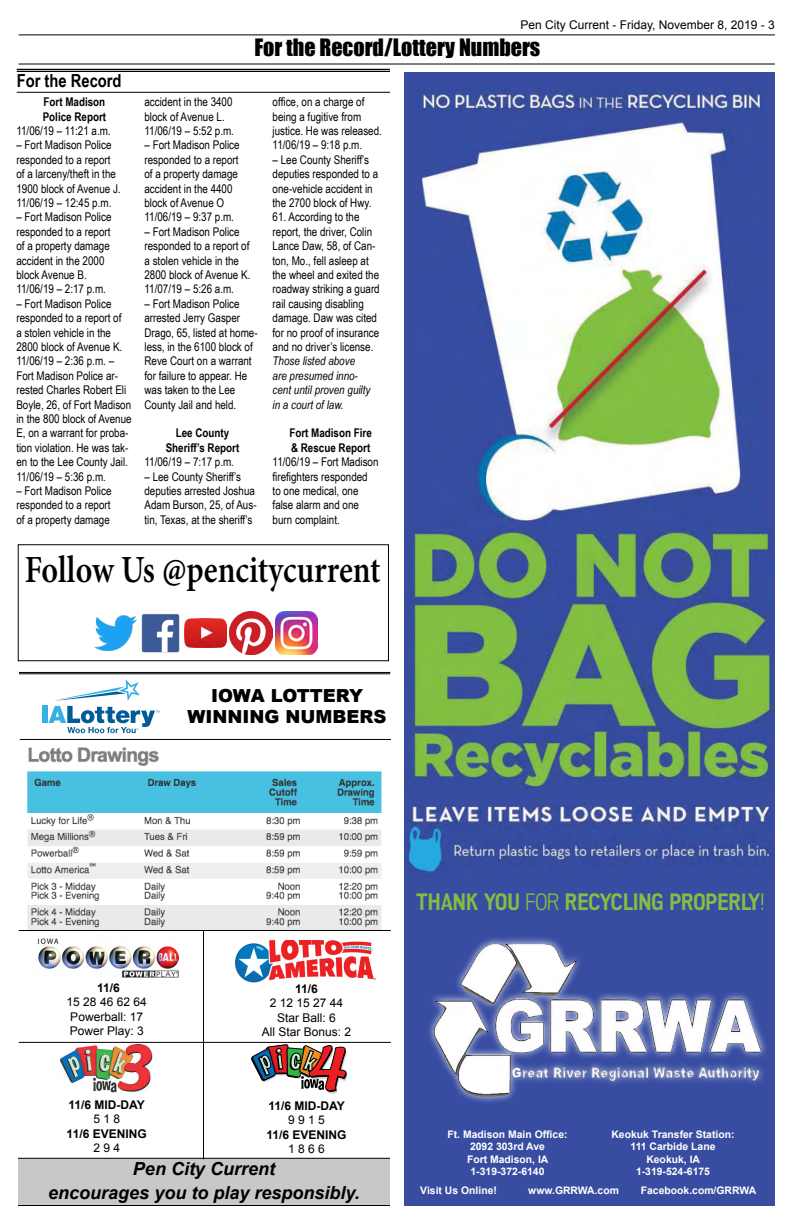
<style>
.page{position:relative;width:792px;height:1224px;background:#fff}
.page>*{position:absolute;margin:0;border:0;box-sizing:border-box;transform-origin:0 0}
.t1{font:600 38.4px "Minion Pro";letter-spacing:-.005em;color:#000;scale:.83 1}
.t2{font:700 23.6px "Akazan";color:#83be42}
.t3{font:22px "Impact";color:#000}
.t4{font:italic 700 18px/24px "Arial";color:#000;text-align:center}
.t5{font:900 18px/21.6px "Arial";color:#000;text-align:center}
.t6{font:700 18px "Arial Narrow";color:#000}
.t7{font:12px/14.4px "Arial Narrow";color:#000}
.t8{font:12px/14.4px "Arial";color:#000;text-align:center}
.t9{font:700 12px/14.4px "Arial Narrow";color:#000}
.t10{font:italic 12px/14.4px "Arial Narrow";color:#000}
.t11{font:700 12px "Arial";color:#000}
.t12{font:700 10.4px/12.5px "Arial";color:#fff;text-align:center}
.s1{font-family:"Akazan Bk";font-weight:400}
</style>
<div class="page">
<hr style="left:19px;top:34px;width:756px;height:1px;background:#000">
<hr style="left:19px;top:64px;width:756px;height:1px;background:#000">
<div style="left:404px;top:72px;width:371px;height:1134px;background:#384da1"></div>
<div style="left:426px;top:936px;width:343px;height:169px;background:#fff;opacity:.75"></div>
<img style="left:460px;top:943px;width:212px;height:110px">
<img style="left:420px;top:89px;width:341px;height:23px">
<img style="left:422px;top:122px;width:320px;height:400px">
<img style="left:406px;top:528px;width:369px;height:262px">
<img style="left:408px;top:805px;width:362px;height:71px">
<img style="left:235px;top:940px;width:141px;height:43px">
<div style="left:18px;top:1158px;width:372px;height:47px;background:#c7c8ca"></div>
<img style="left:27px;top:747px;width:355px;height:183px">
<img style="left:61px;top:1045px;width:92px;height:47px">
<svg style="left:251px;top:1045px;width:96px;height:49px"></svg>
<hr style="left:203px;top:931px;width:1px;height:228px;background:#000">
<hr style="left:18px;top:1158px;width:372px;height:1px;background:#000">
<hr style="left:19px;top:672px;width:371px;height:1px;background:#000">
<hr style="left:19px;top:674px;width:371px;height:1px;background:#000">
<hr style="left:20px;top:739px;width:371px;height:1px;background:#000">
<div style="left:42px;top:706px;width:5px;height:17px;background:#35b0e5"></div>
<svg style="left:49px;top:679px;width:110px;height:54px"></svg>
<hr style="left:19px;top:930px;width:372px;height:1px;background:#000">
<hr style="left:19px;top:1042px;width:372px;height:1px;background:#000">
<hr style="left:18px;top:1205px;width:372px;height:1px;background:#000">
<img style="left:38px;top:938px;width:140px;height:40px">
<hr style="left:17px;top:69px;width:373px;height:1px;background:#000">
<hr style="left:17px;top:71px;width:373px;height:1px;background:#000">
<hr style="left:17px;top:92px;width:373px;height:1px;background:#000">
<img style="left:141px;top:613px;width:39px;height:40px">
<img style="left:94px;top:616px;width:43px;height:34px">
<img style="left:275px;top:612px;width:42px;height:42px">
<img style="left:230px;top:612px;width:42px;height:42px">
<img style="left:185px;top:618px;width:42px;height:30px">
<p class="t8" style="left:520px;top:17px;width:256px">Pen City Current - Friday, November 8, 2019 - 3</p>
<h3 class="t3" style="left:254px;top:30px;width:287px">For the Record/Lottery Numbers</h3>
<h3 class="t6" style="left:17px;top:67px;width:106px">For the Record</h3>
<p class="t9" style="left:43px;top:94px;width:65px">Fort Madison<br>Police Report</p>
<p class="t7" style="left:16px;top:123px;width:96px">11/06/19 – 11:21 a.m.</p>
<p class="t7" style="left:16px;top:137px;width:106px">– Fort Madison Police responded to a report of a larceny/theft in the<br>1900 block of Avenue J.<br>11/06/19 – 12:45 p.m.</p>
<p class="t7" style="left:16px;top:209px;width:97px">– Fort Madison Police responded to a report of a property damage accident in the 2000 block Avenue B.<br>11/06/19 – 2:17 p.m.</p>
<p class="t7" style="left:16px;top:296px;width:117px">– Fort Madison Police responded to a report of<br>a stolen vehicle in the<br>2800 block of Avenue K.<br>11/06/19 – 2:36 p.m. –<br>Fort Madison Police ar&shy;rested Charles Robert Eli<br>Boyle, 26, of Fort Madison in the 800 block of Avenue<br>E, on a warrant for proba&shy;tion violation. He was tak&shy;en to the Lee County Jail.<br>11/06/19 – 5:36 p.m.</p>
<p class="t7" style="left:16px;top:483px;width:97px;text-align:justify">– Fort Madison Police responded to a report of a property damage</p>
<p class="t7" style="left:273px;top:94px;width:111px">office, on a charge of being a fugitive from justice. He was released.<br>11/06/19 – 9:18 p.m.</p>
<p class="t7" style="left:273px;top:152px;width:107px">– Lee County Sheriff’s deputies responded to a one-vehicle accident in the 2700 block of Hwy.</p>
<p class="t7" style="left:273px;top:209px;width:109px">61. According to the report, the driver, Colin<br>Lance Daw, 58, of Can&shy;ton, Mo., fell asleep at the wheel and exited the roadway striking a guard rail causing disabling damage. Daw was cited for no proof of insurance and no driver’s license.</p>
<p class="t10" style="left:273px;top:354px;width:99px">Those listed above are presumed inno&shy;cent until proven guilty in a court of law.</p>
<p class="t9" style="left:289px;top:425px;width:84px">Fort Madison Fire &amp; Rescue Report</p>
<p class="t7" style="left:273px;top:454px;width:107px">11/06/19 – Fort Madison firefighters responded to one medical, one false alarm and one burn complaint.</p>
<h1 class="t1" style="left:25px;top:543px;width:430px">Follow Us @pencitycurrent</h1>
<p class="t7" style="left:144px;top:94px;width:91px">accident in the 3400 block of Avenue L.<br>11/06/19 – 5:52 p.m.</p>
<p class="t7" style="left:144px;top:137px;width:97px">– Fort Madison Police responded to a report of a property damage accident in the 4400 block of Avenue O<br>11/06/19 – 9:37 p.m.</p>
<p class="t7" style="left:144px;top:224px;width:107px">– Fort Madison Police responded to a report of a stolen vehicle in the<br>2800 block of Avenue K.<br>11/07/19 – 5:26 a.m.</p>
<p class="t7" style="left:144px;top:296px;width:115px">– Fort Madison Police arrested Jerry Gasper<br>Drago, 65, listed at home&shy;less, in the 6100 block of<br>Reve Court on a warrant for failure to appear. He was taken to the Lee<br>County Jail and held.</p>
<p class="t9" style="left:166px;top:425px;width:75px;text-align:center">Lee County<br>Sheriff’s Report</p>
<p class="t7" style="left:144px;top:454px;width:91px">11/06/19 – 7:17 p.m.</p>
<p class="t7" style="left:144px;top:469px;width:114px">– Lee County Sheriff’s deputies arrested Joshua<br>Adam Burson, 25, of Aus&shy;tin, Texas, at the sheriff’s</p>
<h3 class="t5" style="left:188px;top:684px;width:200px">IOWA LOTTERY<br>WINNING NUMBERS</h3>
<p class="t11" style="left:97px;top:980px;width:24px">11/6</p>
<p class="t8" style="left:67px;top:995px;width:82px;text-align:left">15 28 46 62 64<br>Powerball: 17<br>Power Play: 3</p>
<p class="t11" style="left:69px;top:1097px;width:78px">11/6 MID-DAY</p>
<p class="t8" style="left:93px;top:1112px;width:28px">5 1 8</p>
<p class="t11" style="left:67px;top:1126px;width:82px">11/6 EVENING</p>
<p class="t8" style="left:93px;top:1141px;width:28px">2 9 4</p>
<p class="t11" style="left:295px;top:981px;width:24px">11/6</p>
<p class="t8" style="left:262px;top:996px;width:91px">2 12 15 27 44<br>Star Ball: 6<br>All Star Bonus: 2</p>
<p class="t11" style="left:269px;top:1098px;width:78px">11/6 MID-DAY</p>
<p class="t8" style="left:288px;top:1113px;width:38px">9 9 1 5</p>
<p class="t11" style="left:267px;top:1127px;width:82px">11/6 EVENING</p>
<p class="t8" style="left:288px;top:1142px;width:38px">1 8 6 6</p>
<h3 class="t4" style="left:48px;top:1157px;width:313px">Pen City Current<br>encourages you to play responsibly.</h3>
<h2 class="t2" style="left:416px;top:889px;width:350px">THANK YOU <span class="s1">FOR</span> RECYCLING PROPERLY<span class="s1">!</span></h2>
<p class="t12" style="left:447px;top:1128px;width:122px">Ft. Madison Main Office:<br>2092 303rd Ave<br>Fort Madison, IA<br>1-319-372-6140</p>
<p class="t12" style="left:611px;top:1128px;width:125px">Keokuk Transfer Station:<br>111 Carbide Lane<br>Keokuk, IA<br>1-319-524-6175</p>
<p class="t12" style="left:420px;top:1185px;width:78px">Visit Us Online!</p>
<p class="t12" style="left:528px;top:1185px;width:92px">www.GRRWA.com</p>
<p class="t12" style="left:641px;top:1185px;width:117px">Facebook.com/GRRWA</p>
</div>
